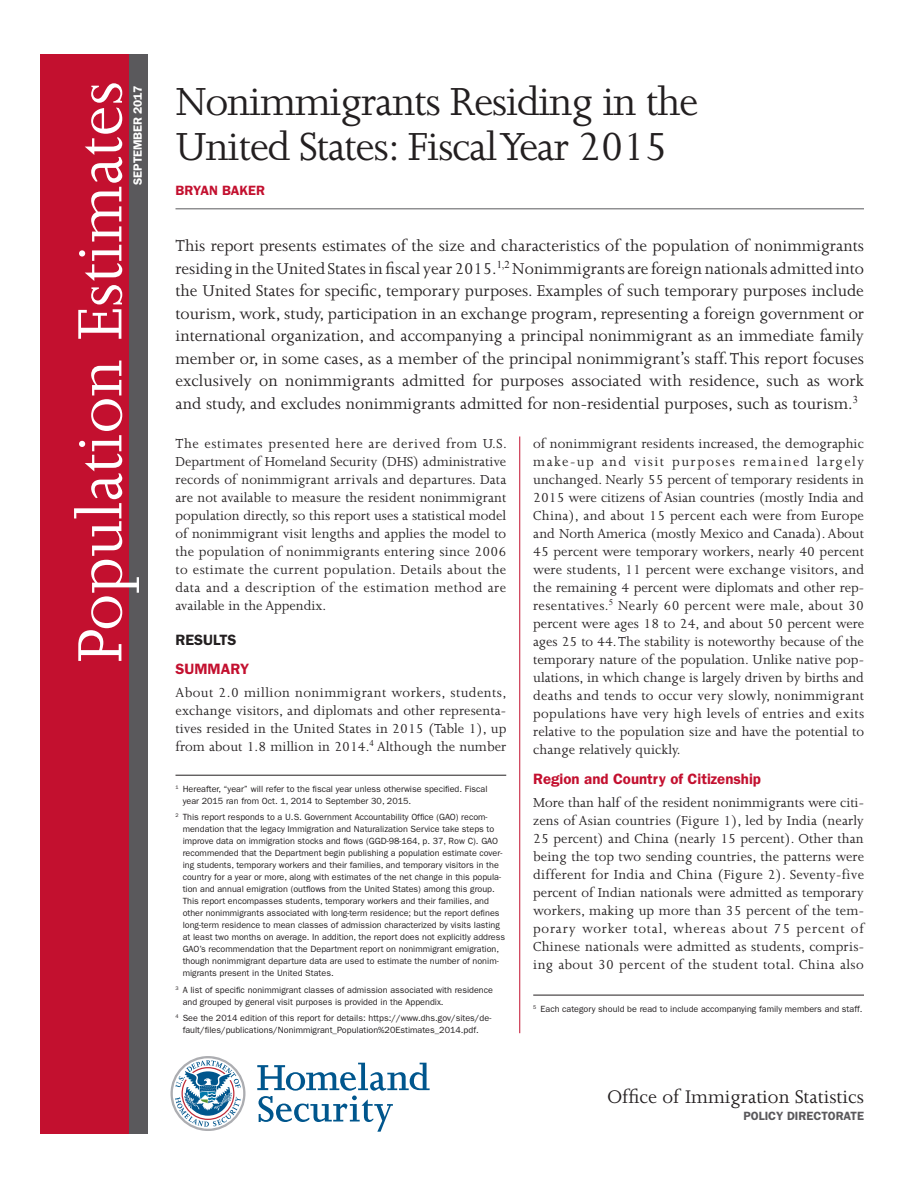
<style>
.page{position:relative;width:918px;height:1188px;background:#fff}
.page>*{position:absolute;margin:0;border:0;box-sizing:border-box;transform-origin:0 0}
.t1{font:72px "Joanna";color:#fff}
.t2{font:45px/45px "Joanna";letter-spacing:-.03em;color:#231f20}
.t3{font:21px "Joanna";color:#231f20}
.t4{font:18px/22.5px "Joanna";color:#231f20;text-align:justify}
.t5{font:15px/18px "Joanna";letter-spacing:.005em;color:#231f20;text-align:justify}
.t6{font:600 15px "ITC Franklin Gothic Std";color:#c3102f}
.t7{font:600 15px "ITC Franklin Gothic Std";color:#231f20}
.t8{font:600 13.5px "ITC Franklin Gothic Std";color:#c3102f}
.t9{font:600 12px "ITC Franklin Gothic Std";color:#5a595c}
.t10{font:600 12px "ITC Franklin Gothic Std";letter-spacing:-.01em;color:#fff}
.t11{font:9px/12px "ITC Franklin Gothic Std";color:#231f20}
</style>
<div class="page">
<div style="left:122px;top:54px;width:26px;height:1080px;background:#5a595c"></div>
<div style="left:40px;top:54px;width:89px;height:1080px;background:#c3102f"></div>
<hr style="left:519px;top:437px;width:1px;height:596px;background:#c3102f">
<hr style="left:176px;top:208px;width:688px;height:1px;background:#5a595c">
<hr style="left:176px;top:775px;width:330px;height:1px;background:#231f20">
<hr style="left:533px;top:995px;width:331px;height:1px;background:#231f20">
<svg style="left:257px;top:1063px;width:173px;height:69px"></svg>
<svg style="left:170px;top:1056px;width:75px;height:75px"></svg>
<p class="t1" style="left:61px;top:663px;width:583px;rotate:-90deg">Population Estimates</p>
<h1 class="t2" style="left:176px;top:79px;width:524px">Nonimmigrants Residing in the<br>United States: Fiscal Year 2015</h1>
<p class="t10" style="left:131px;top:185px;width:101px;rotate:-90deg">SEPTEMBER 2017</p>
<p class="t8" style="left:176px;top:182px;width:91px">BRYAN BAKER</p>
<p class="t4" style="left:176px;top:235px;width:690px">This report presents estimates of the size and characteristics of the population of nonimmigrants residing in the United States in fiscal year 2015.<sup>1,2</sup> Nonimmigrants are foreign nationals admitted into the United States for specific, temporary purposes. Examples of such temporary purposes include tourism, work, study, participation in an exchange program, representing a foreign government or international organization, and accompanying a principal nonimmigrant as an immediate family member or, in some cases, as a member of the principal nonimmigrant’s staff. This report focuses exclusively on nonimmigrants admitted for purposes associated with residence, such as work and study, and excludes nonimmigrants admitted for non-residential purposes, such as tourism.<sup>3</sup></p>
<p class="t5" style="left:176px;top:434px;width:333px">The estimates presented here are derived from U.S.<br>Department of Homeland Security (DHS) administrative records of nonimmigrant arrivals and departures. Data are not available to measure the resident nonimmigrant population directly, so this report uses a statistical model of nonimmigrant visit lengths and applies the model to the population of nonimmigrants entering since 2006 to estimate the current population. Details about the data and a description of the estimation method are available in the Appendix.</p>
<h2 class="t7" style="left:176px;top:631px;width:63px">RESULTS</h2>
<h3 class="t6" style="left:176px;top:660px;width:75px">SUMMARY</h3>
<p class="t5" style="left:176px;top:684px;width:333px">About 2.0 million nonimmigrant workers, students, exchange visitors, and diplomats and other representa&shy;tives resided in the United States in 2015 (Table 1), up from about 1.8 million in 2014.<sup>4</sup> Although the number</p>
<p class="t11" style="left:183px;top:783px;width:306px;text-indent:-7px"><sup>1</sup> Hereafter, “year” will refer to the fiscal year unless otherwise specified. Fiscal year 2015 ran from Oct. 1, 2014 to September 30, 2015.</p>
<p class="t11" style="left:183px;top:811px;width:324px;text-indent:-7px"><sup>2</sup> This report responds to a U.S. Government Accountability Office (GAO) recom&shy;mendation that the legacy Immigration and Naturalization Service take steps to improve data on immigration stocks and flows (GGD-98-164, p. 37, Row C). GAO recommended that the Department begin publishing a population estimate cover&shy;ing students, temporary workers and their families, and temporary visitors in the country for a year or more, along with estimates of the net change in this popula&shy;tion and annual emigration (outflows from the United States) among this group.<br>This report encompasses students, temporary workers and their families, and other nonimmigrants associated with long-term residence; but the report defines long-term residence to mean classes of admission characterized by visits lasting at least two months on average. In addition, the report does not explicitly address GAO’s recommendation that the Department report on nonimmigrant emigration, though nonimmigrant departure data are used to estimate the number of nonim&shy;migrants present in the United States.</p>
<p class="t11" style="left:183px;top:984px;width:312px;text-indent:-7px"><sup>3</sup> A list of specific nonimmigrant classes of admission associated with residence and grouped by general visit purposes is provided in the Appendix.</p>
<p class="t11" style="left:183px;top:1012px;width:310px;text-indent:-7px"><sup>4</sup> See the 2014 edition of this report for details: https://www.dhs.gov/sites/de&shy;fault/files/publications/Nonimmigrant_Population%20Estimates_2014.pdf.</p>
<p class="t5" style="left:533px;top:434px;width:333px">of nonimmigrant residents increased, the demographic make-up and visit purposes remained largely unchanged. Nearly 55 percent of temporary residents in 2015 were citizens of Asian countries (mostly India and China), and about 15 percent each were from Europe and North America (mostly Mexico and Canada). About 45 percent were temporary workers, nearly 40 percent were students, 11 percent were exchange visitors, and the remaining 4 percent were diplomats and other rep&shy;resentatives.<sup>5</sup> Nearly 60 percent were male, about 30 percent were ages 18 to 24, and about 50 percent were ages 25 to 44. The stability is noteworthy because of the temporary nature of the population. Unlike native pop&shy;ulations, in which change is largely driven by births and deaths and tends to occur very slowly, nonimmigrant populations have very high levels of entries and exits relative to the population size and have the potential to change relatively quickly.</p>
<h3 class="t6" style="left:533px;top:770px;width:229px">Region and Country of Citizenship</h3>
<p class="t5" style="left:533px;top:794px;width:332px">More than half of the resident nonimmigrants were citi&shy;zens of Asian countries (Figure 1), led by India (nearly 25 percent) and China (nearly 15 percent). Other than being the top two sending countries, the patterns were different for India and China (Figure 2). Seventy-five percent of Indian nationals were admitted as temporary workers, making up more than 35 percent of the tem&shy;porary worker total, whereas about 75 percent of Chinese nationals were admitted as students, compris&shy;ing about 30 percent of the student total. China also</p>
<p class="t11" style="left:533px;top:1003px;width:331px"><sup>5</sup> Each category should be read to include accompanying family members and staff.</p>
<p class="t3" style="left:607px;top:1086px;width:258px">Office of Immigration Statistics</p>
<p class="t9" style="left:743px;top:1109px;width:122px">POLICY DIRECTORATE</p>
</div>
